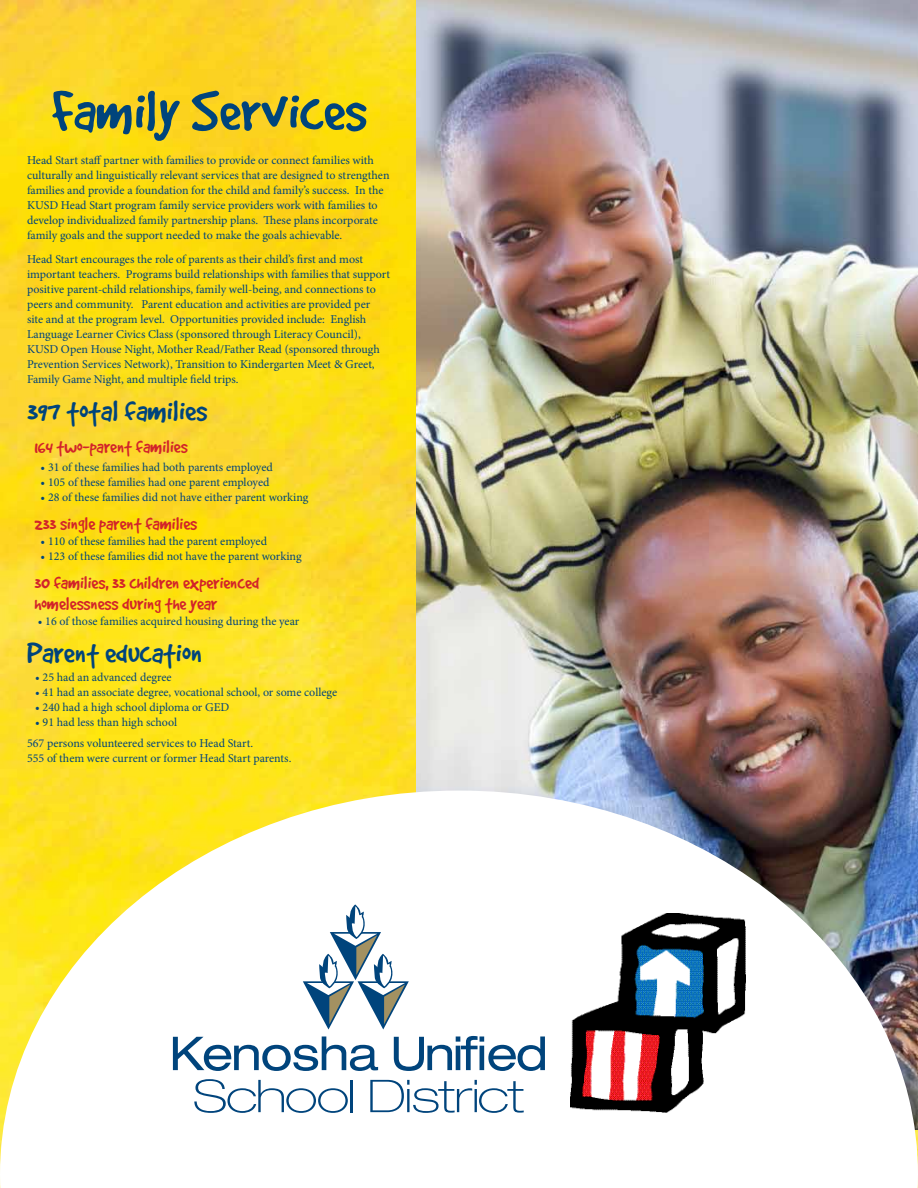
<style>
.page{position:relative;width:918px;height:1188px;background:#fff}
.page>*{position:absolute;margin:0;border:0;box-sizing:border-box;transform-origin:0 0}
.t1{font:63px "Good Dog";color:#00447c}
.t2{font:32.1px "Good Dog";color:#00447c}
.t3{font:20.1px/20.1px "Good Dog";color:#d2232a}
.t4{font:12px/15px "Minion Pro";color:#00447c}
</style>
<div class="page">
<img style="left:0;top:0;width:416px;height:791px">
<img style="left:416px;top:0;width:502px;height:791px">
<svg style="left:0;top:791px;width:918px;height:397px"></svg>
<svg style="left:173px;top:1036px;width:205px;height:35px"></svg>
<svg style="left:394px;top:1036px;width:151px;height:35px"></svg>
<svg style="left:194px;top:1079px;width:154px;height:34px"></svg>
<hr style="left:350px;top:1080px;width:3px;height:32px;background:#00447c">
<svg style="left:370px;top:1080px;width:154px;height:33px"></svg>
<svg style="left:303px;top:904px;width:106px;height:126px"></svg>
<img style="left:570px;top:913px;width:175px;height:200px">
<h1 class="t1" style="left:51px;top:78px;width:317px">Family Services</h1>
<p class="t4" style="left:27px;top:153px;width:364px">Head Start staff partner with families to provide or connect families with culturally and linguistically relevant services that are designed to strengthen families and provide a foundation for the child and family’s success. In the KUSD Head Start program family service providers work with families to develop individualized family partnership plans. These plans incorporate family goals and the support needed to make the goals achievable.</p>
<p class="t4" style="left:27px;top:252px;width:365px">Head Start encourages the role of parents as their child’s first and most important teachers. Programs build relationships with families that support positive parent-child relationships, family well-being, and connections to peers and community. Parent education and activities are provided per<br>site and at the program level. Opportunities provided include: English Language Learner Civics Class (sponsored through Literacy Council), KUSD Open House Night, Mother Read/Father Read (sponsored through Prevention Services Network), Transition to Kindergarten Meet &amp; Greet, Family Game Night, and multiple field trips.</p>
<h2 class="t2" style="left:27px;top:394px;width:182px">397 total families</h2>
<h3 class="t3" style="left:34px;top:437px;width:155px">164 two-parent families</h3>
<p class="t4" style="left:41px;top:460px;width:234px">• 31 of these families had both parents employed</p>
<p class="t4" style="left:41px;top:475px;width:230px">• 105 of these families had one parent employed</p>
<p class="t4" style="left:41px;top:490px;width:269px">• 28 of these families did not have either parent working</p>
<h3 class="t3" style="left:34px;top:514px;width:164px">233 single parent families</h3>
<p class="t4" style="left:41px;top:534px;width:228px">• 110 of these families had the parent employed</p>
<p class="t4" style="left:41px;top:549px;width:263px">• 123 of these families did not have the parent working</p>
<h3 class="t3" style="left:34px;top:573px;width:226px">30 families, 33 children experienced homelessness during the year</h3>
<p class="t4" style="left:38px;top:613px;width:263px">• 16 of those families acquired housing during the year</p>
<h2 class="t2" style="left:27px;top:636px;width:177px">Parent education</h2>
<p class="t4" style="left:35px;top:669px;width:138px">• 25 had an advanced degree</p>
<p class="t4" style="left:35px;top:684px;width:304px">• 41 had an associate degree, vocational school, or some college</p>
<p class="t4" style="left:35px;top:699px;width:196px">• 240 had a high school diploma or GED</p>
<p class="t4" style="left:27px;top:711px;width:228px;line-height:21px;text-indent:8px">• 91 had less than high school<br>567 persons volunteered services to Head Start.</p>
<p class="t4" style="left:27px;top:750px;width:266px">555 of them were current or former Head Start parents.</p>
</div>
